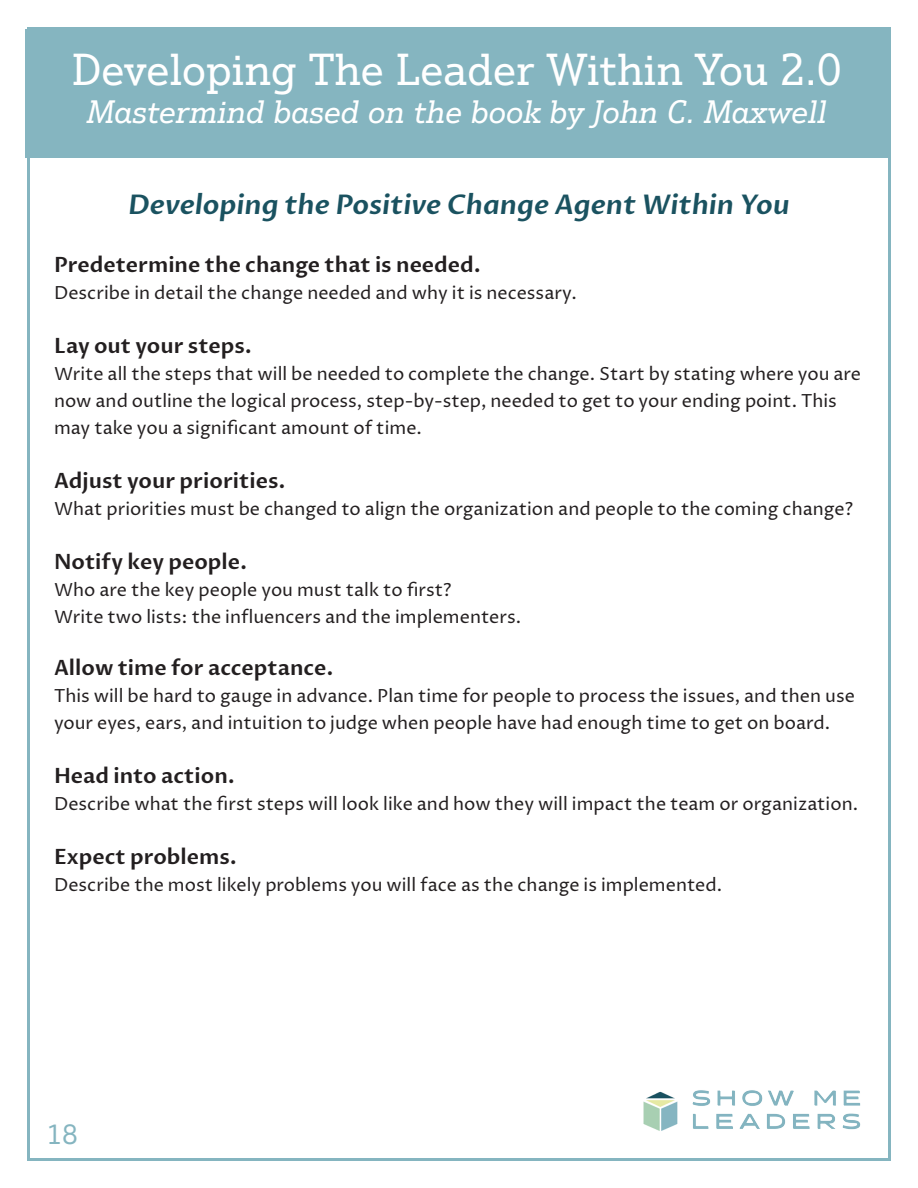
<style>
.page{position:relative;width:918px;height:1188px;background:#fff}
.page>*{position:absolute;margin:0;border:0;box-sizing:border-box;transform-origin:0 0}
.t1{font:43.5px "Justus Pro";color:#fff}
.t2{font:italic 31.5px "Justus Pro";color:#fff}
.t3{font:italic 600 27px "Proza Libre";color:#1a5260}
.t4{font:27px "Justus Pro";color:#85b5c0}
.t5{font:600 21px "Proza Libre";color:#231f20}
.t6{font:18px/27px "Proza Libre";color:#231f20}
</style>
<div class="page">
<div style="left:25px;top:29px;width:864px;height:129px;background:#85b5c0"></div>
<img style="left:643px;top:1090px;width:218px;height:41px">
<h1 class="t1" style="left:72px;top:43px;width:771px">Developing The Leader Within You 2.0</h1>
<h2 class="t2" style="left:87px;top:92px;width:742px">Mastermind based on the book by John C. Maxwell</h2>
<p class="t3" style="left:128px;top:188px;width:663px">Developing the Positive Change Agent Within You</p>
<p class="t5" style="left:54px;top:251px;width:429px">Predetermine the change that is needed.</p>
<p class="t6" style="left:54px;top:279px;width:524px">Describe in detail the change needed and why it is necessary.</p>
<p class="t5" style="left:54px;top:332px;width:199px">Lay out your steps.</p>
<p class="t6" style="left:54px;top:360px;width:809px">Write all the steps that will be needed to complete the change. Start by stating where you are now and outline the logical process, step-by-step, needed to get to your ending point. This may take you a significant amount of time.</p>
<p class="t5" style="left:54px;top:467px;width:233px">Adjust your priorities.</p>
<p class="t6" style="left:54px;top:495px;width:801px">What priorities must be changed to align the organization and people to the coming change?</p>
<p class="t5" style="left:54px;top:548px;width:195px">Notify key people.</p>
<p class="t6" style="left:54px;top:576px;width:399px">Who are the key people you must talk to first?</p>
<p class="t6" style="left:54px;top:603px;width:469px">Write two lists: the influencers and the implementers.</p>
<p class="t5" style="left:54px;top:654px;width:281px">Allow time for acceptance.</p>
<p class="t6" style="left:54px;top:682px;width:802px">This will be hard to gauge in advance. Plan time for people to process the issues, and then use your eyes, ears, and intuition to judge when people have had enough time to get on board.</p>
<p class="t5" style="left:54px;top:762px;width:183px">Head into action.</p>
<p class="t6" style="left:54px;top:790px;width:806px">Describe what the first steps will look like and how they will impact the team or organization.</p>
<p class="t5" style="left:54px;top:843px;width:185px">Expect problems.</p>
<p class="t6" style="left:54px;top:871px;width:670px">Describe the most likely problems you will face as the change is implemented.</p>
<h3 class="t4" style="left:47px;top:1117px;width:32px">18</h3>
</div>
